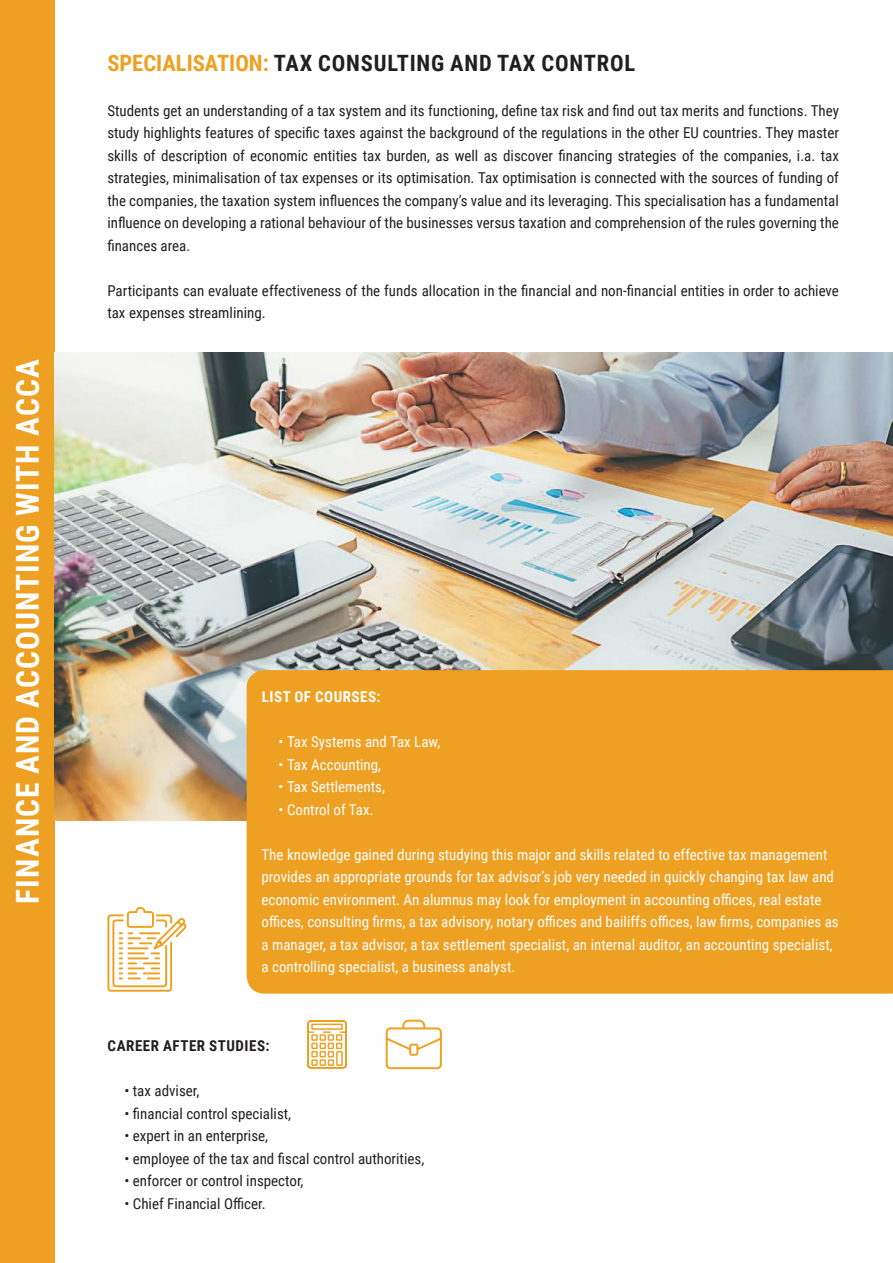
<style>
.page{position:relative;width:893px;height:1263px;background:#fff}
.page>*{position:absolute;margin:0;border:0;box-sizing:border-box;transform-origin:0 0}
.t1{font:700 31.5px "Roboto Condensed";letter-spacing:.035em;color:#fff}
.t2{font:700 22.5px "Roboto Condensed";letter-spacing:.03em;color:#231f20}
.t3{font:15px/22.5px "Roboto Condensed";color:#231f20;text-align:justify}
.t4{font:15px/22.5px "Roboto Condensed";color:#fff}
.t5{font:700 15px "Roboto Condensed";letter-spacing:.035em;color:#231f20}
.t6{font:700 15px "Roboto Condensed";letter-spacing:.035em;color:#fff}
.s1{color:#eea022}
</style>
<div class="page">
<div style="left:0;top:0;width:54px;height:1263px;background:#eea022"></div>
<img style="left:54px;top:353px;width:839px;height:468px">
<div style="left:247px;top:670px;width:646px;height:324px;background:#eea022"></div>
<svg style="left:107px;top:906px;width:80px;height:86px"></svg>
<svg style="left:386px;top:1020px;width:56px;height:49px"></svg>
<svg style="left:307px;top:1020px;width:40px;height:49px"></svg>
<p class="t1" style="left:6px;top:904px;width:546px;rotate:-90deg">FINANCE AND ACCOUNTING WITH ACCA</p>
<p class="t2" style="left:107px;top:47px;width:529px"><span class="s1">SPECIALISATION:</span> TAX CONSULTING AND TAX CONTROL</p>
<p class="t3" style="left:107px;top:99px;width:733px">Students get an understanding of a tax system and its functioning, define tax risk and find out tax merits and functions. They study highlights features of specific taxes against the background of the regulations in the other EU countries. They master skills of description of economic entities tax burden, as well as discover financing strategies of the companies, i.a. tax strategies, minimalisation of tax expenses or its optimisation. Tax optimisation is connected with the sources of funding of the companies, the taxation system influences the company’s value and its leveraging. This specialisation has a fundamental influence on developing a rational behaviour of the businesses versus taxation and comprehension of the rules governing the finances area.</p>
<p class="t3" style="left:107px;top:279px;width:733px">Participants can evaluate effectiveness of the funds allocation in the financial and non-financial entities in order to achieve tax expenses streamlining.</p>
<p class="t6" style="left:262px;top:686px;width:120px">LIST OF COURSES:</p>
<p class="t4" style="left:278px;top:730px;width:163px">• Tax Systems and Tax Law,</p>
<p class="t4" style="left:278px;top:752px;width:104px">• Tax Accounting,</p>
<p class="t4" style="left:278px;top:775px;width:108px">• Tax Settlements,</p>
<p class="t4" style="left:278px;top:797px;width:97px">• Control of Tax.</p>
<p class="t4" style="left:261px;top:842px;width:579px">The knowledge gained during studying this major and skills related to effective tax management provides an appropriate grounds for tax advisor’s job very needed in quickly changing tax law and economic environment. An alumnus may look for employment in accounting offices, real estate offices, consulting firms, a tax advisory, notary offices and bailiffs offices, law firms, companies as a manager, a tax advisor, a tax settlement specialist, an internal auditor, an accounting specialist, a controlling specialist, a business analyst.</p>
<p class="t5" style="left:108px;top:1035px;width:163px">CAREER AFTER STUDIES:</p>
<p class="t3" style="left:124px;top:1079px;width:77px">• tax adviser,</p>
<p class="t3" style="left:124px;top:1102px;width:168px">• financial control specialist,</p>
<p class="t3" style="left:124px;top:1124px;width:145px">• expert in an enterprise,</p>
<p class="t3" style="left:124px;top:1147px;width:301px">• employee of the tax and fiscal control authorities,</p>
<p class="t3" style="left:124px;top:1169px;width:181px">• enforcer or control inspector,</p>
<p class="t3" style="left:124px;top:1192px;width:143px">• Chief Financial Officer.</p>
</div>
